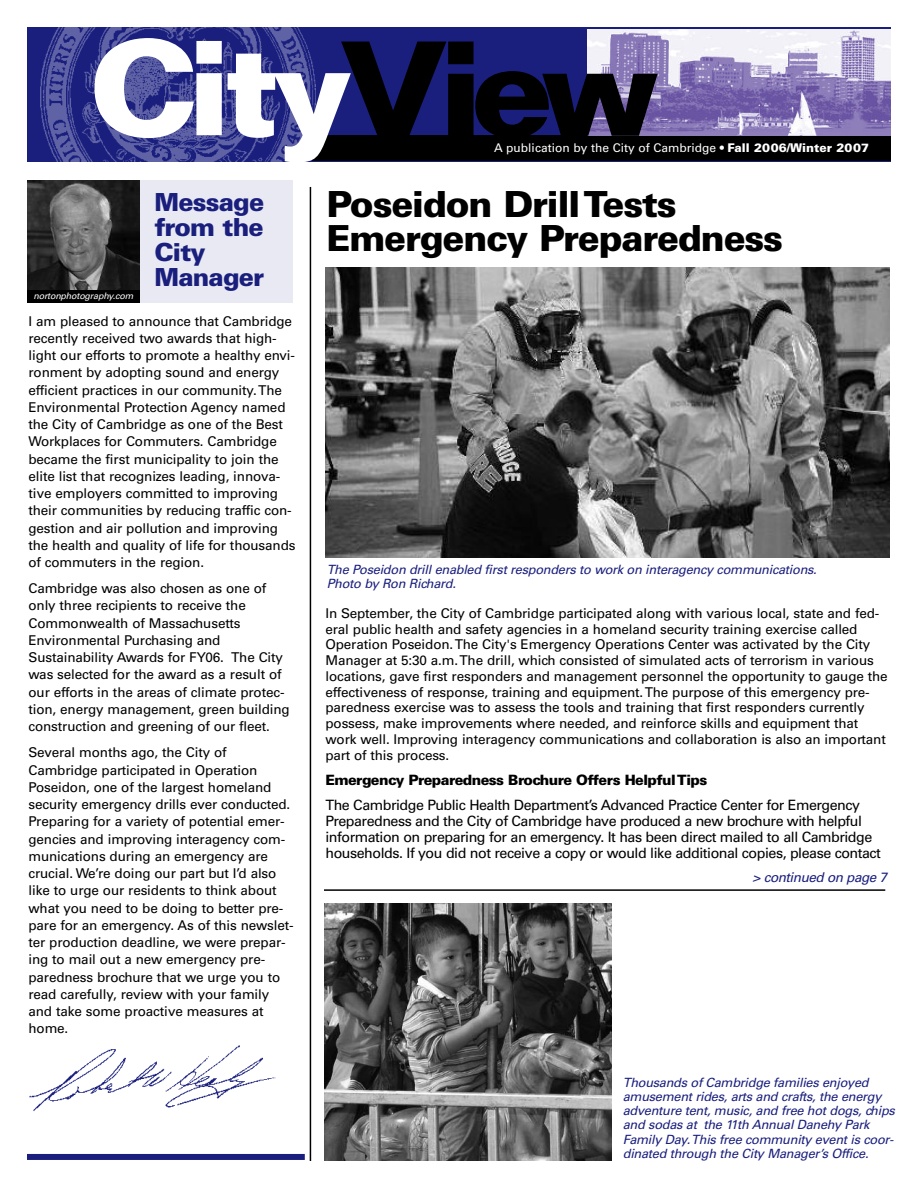
<style>
.page{position:relative;width:918px;height:1188px;background:#fff}
.page>*{position:absolute;margin:0;border:0;box-sizing:border-box;transform-origin:0 0}
.t1{font:900 36px/34.5px "Univers";letter-spacing:-.035em;color:#000}
.t2{font:900 24.9px/24.9px "Univers";letter-spacing:-.035em;color:#1a1f7e}
.t3{font:14.25px/16px "Univers";letter-spacing:-.035em;color:#000}
.t4{font:900 14.25px "Univers";letter-spacing:-.04em;color:#000}
.t5{font:13.5px/17.2px "Univers";letter-spacing:-.01em;color:#000}
.t6{font:italic 13.5px "Univers";letter-spacing:-.035em;color:#1a1f7e}
.t7{font:italic 12.75px/14.2px "Univers";letter-spacing:-.02em;color:#1a1f7e}
.t8{font:12px "Univers";color:#fff}
.t9{font:italic 9px "Univers";letter-spacing:-.02em;color:#fff}
.s1{font-weight:900}
</style>
<div class="page">
<div style="left:27px;top:181px;width:265px;height:122px;background:#e8e9f2"></div>
<img style="left:27px;top:181px;width:113px;height:109px">
<hr style="left:310px;top:187px;width:1px;height:974px;background:#000">
<div style="left:27px;top:27px;width:864px;height:134px;background:#1a1f7e"></div>
<img style="left:40px;top:27px;width:264px;height:134px">
<div style="left:312px;top:135px;width:579px;height:26px;background:#000"></div>
<img style="left:587px;top:29px;width:304px;height:106px">
<img style="left:29px;top:1045px;width:247px;height:66px">
<hr style="left:324px;top:889px;width:561px;height:2px;background:#000">
<div style="left:27px;top:1154px;width:278px;height:6px;background:#1a1f7e"></div>
<svg style="left:94px;top:38px;width:564px;height:124px"></svg>
<img style="left:325px;top:267px;width:564px;height:290px">
<img style="left:325px;top:903px;width:287px;height:258px">
<div style="left:27px;top:290px;width:113px;height:13px;background:#000"></div>
<p class="t9" style="left:34px;top:293px;width:101px">nortonphotography.com</p>
<h2 class="t2" style="left:154px;top:192px;width:111px">Message from the<br>City<br>Manager</h2>
<p class="t5" style="left:28px;top:313px;width:269px">I am pleased to announce that Cambridge recently received two awards that high&shy;light our efforts to promote a healthy envi&shy;ronment by adopting sound and energy efficient practices in our community. The Environmental Protection Agency named the City of Cambridge as one of the Best Workplaces for Commuters. Cambridge became the first municipality to join the elite list that recognizes leading, innova&shy;tive employers committed to improving their communities by reducing traffic con&shy;gestion and air pollution and improving the health and quality of life for thousands of commuters in the region.</p>
<p class="t5" style="left:28px;top:581px;width:263px">Cambridge was also chosen as one of only three recipients to receive the Commonwealth of Massachusetts Environmental Purchasing and Sustainability Awards for FY06. The City was selected for the award as a result of our efforts in the areas of climate protec&shy;tion, energy management, green building construction and greening of our fleet.</p>
<p class="t5" style="left:28px;top:745px;width:267px">Several months ago, the City of Cambridge participated in Operation Poseidon, one of the largest homeland security emergency drills ever conducted.<br>Preparing for a variety of potential emer&shy;gencies and improving interagency com&shy;munications during an emergency are crucial. We’re doing our part but I’d also like to urge our residents to think about what you need to be doing to better pre&shy;pare for an emergency. As of this newslet&shy;ter production deadline, we were prepar&shy;ing to mail out a new emergency pre&shy;paredness brochure that we urge you to read carefully, review with your family and take some proactive measures at home.</p>
<p class="t8" style="left:494px;top:144px;width:377px">A publication by the City of Cambridge • <span class="s1">Fall 2006/Winter 2007</span></p>
<h1 class="t1" style="left:327px;top:190px;width:458px">Poseidon Drill Tests<br>Emergency Preparedness</h1>
<p class="t7" style="left:327px;top:563px;width:492px">The Poseidon drill enabled first responders to work on interagency communications.<br>Photo by Ron Richard.</p>
<p class="t5" style="left:325px;top:606px;width:564px;line-height:15.8px">In September, the City of Cambridge participated along with various local, state and fed&shy;eral public health and safety agencies in a homeland security training exercise called Operation Poseidon. The City's Emergency Operations Center was activated by the City Manager at 5:30 a.m. The drill, which consisted of simulated acts of terrorism in various locations, gave first responders and management personnel the opportunity to gauge the effectiveness of response, training and equipment. The purpose of this emergency pre&shy;paredness exercise was to assess the tools and training that first responders currently possess, make improvements where needed, and reinforce skills and equipment that work well. Improving interagency communications and collaboration is also an important part of this process.</p>
<p class="t4" style="left:326px;top:774px;width:383px">Emergency Preparedness Brochure Offers Helpful Tips</p>
<p class="t3" style="left:326px;top:798px;width:557px">The Cambridge Public Health Department’s Advanced Practice Center for Emergency Preparedness and the City of Cambridge have produced a new brochure with helpful information on preparing for an emergency. It has been direct mailed to all Cambridge households. If you did not receive a copy or would like additional copies, please contact</p>
<p class="t6" style="left:753px;top:872px;width:136px">&gt; continued on page 7</p>
<p class="t7" style="left:623px;top:1076px;width:274px">Thousands of Cambridge families enjoyed amusement rides, arts and crafts, the energy adventure tent, music, and free hot dogs, chips and sodas at the 11th Annual Danehy Park Family Day. This free community event is coor&shy;dinated through the City Manager’s Office.</p>
</div>
